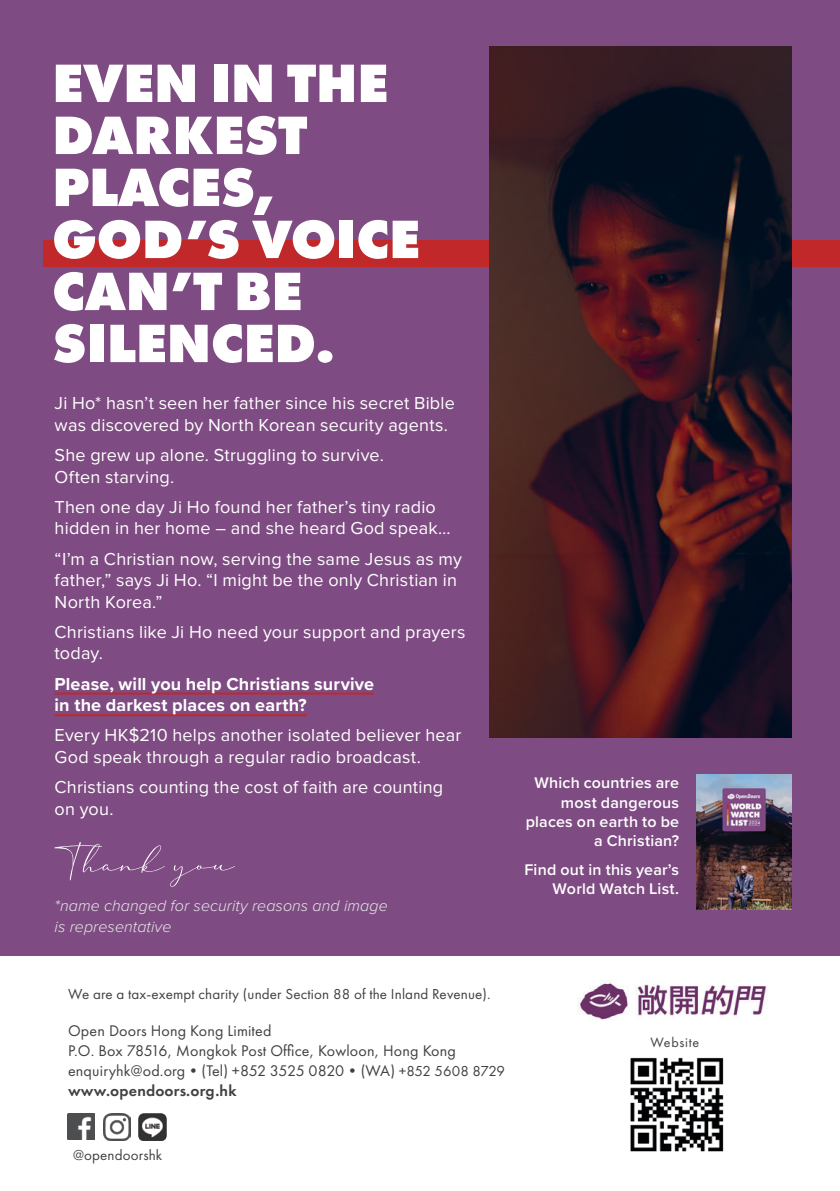
<style>
.page{position:relative;width:840px;height:1191px;background:#fff}
.page>*{position:absolute;margin:0;border:0;box-sizing:border-box;transform-origin:0 0}
.HEADLINE{font:800 56px/52px "Futura PT";letter-spacing:-.01em;color:#fff}
.Body_text{font:52px "Cherolina";color:#fff}
.Body_text-2{font:18px/21.6px "Proxima Nova";letter-spacing:.01em;color:#fff}
.Body_text-3{font:700 18px/21.6px "Proxima Nova";letter-spacing:.01em;color:#fff}
.Contact{font:16px "Futura PT";letter-spacing:.01em;color:#414142}
.WWL_info{font:600 16px/19.2px "Proxima Nova";letter-spacing:.015em;color:#fff;text-align:right}
.Name_changed{font:italic 300 16px/20.8px "Proxima Nova";letter-spacing:.005em;color:#e7e8e8}
.Contact-2{font:600 16px "Futura PT";letter-spacing:.01em;color:#414142}
.Contact-3{font:15px "Futura PT";letter-spacing:.01em;color:#414142}
.t1{font:14px "Futura PT";letter-spacing:.05em;color:#414142}
.s1{font-size:15px}
</style>
<div class="page">
<div style="left:0;top:0;width:839px;height:955px;background:#7e4b82"></div>
<div style="left:43px;top:241px;width:796px;height:26px;background:#c12829"></div>
<img style="left:489px;top:46px;width:302px;height:691px">
<hr style="left:55px;top:692px;width:319px;height:2px;background:#c12829">
<hr style="left:55px;top:714px;width:252px;height:2px;background:#c12829">
<img style="left:630px;top:1057px;width:93px;height:94px">
<img style="left:578px;top:981px;width:189px;height:39px">
<img style="left:68px;top:1113px;width:26px;height:26px">
<img style="left:104px;top:1113px;width:26px;height:27px">
<img style="left:139px;top:1113px;width:27px;height:27px">
<img style="left:696px;top:774px;width:95px;height:135px">
<p class="HEADLINE" style="left:52px;top:56px;width:369px">EVEN IN THE<br>DARKEST<br>PLACES,<br>GOD’S VOICE<br>CAN’T BE<br>SILENCED.</p>
<p class="Body_text-2" style="left:55px;top:393px;width:401px">Ji Ho* hasn’t seen her father since his secret Bible was discovered by North Korean security agents.</p>
<p class="Body_text-2" style="left:55px;top:445px;width:330px">She grew up alone. Struggling to survive.<br>Often starving.</p>
<p class="Body_text-2" style="left:55px;top:497px;width:397px">Then one day Ji Ho found her father’s tiny radio hidden in her home – and she heard God speak…</p>
<p class="Body_text-2" style="left:55px;top:548px;width:409px">“I’m a Christian now, serving the same Jesus as my father,” says Ji Ho. “I might be the only Christian in<br>North Korea.”</p>
<p class="Body_text-2" style="left:55px;top:622px;width:412px">Christians like Ji Ho need your support and prayers today.</p>
<p class="Body_text-3" style="left:55px;top:672px;width:321px">Please, will you help Christians survive in the darkest places on earth?</p>
<p class="Body_text-2" style="left:55px;top:725px;width:408px">Every HK$210 helps another isolated believer hear<br>God speak through a regular radio broadcast.</p>
<p class="Body_text-2" style="left:55px;top:777px;width:390px">Christians counting the cost of faith are counting on you.</p>
<p class="Body_text" style="left:55px;top:837px;width:181px">Thank you</p>
<p class="Name_changed" style="left:55px;top:894px;width:334px">*name changed for security reasons and image is representative</p>
<p class="WWL_info" style="left:525px;top:773px;width:155px">Which countries are most dangerous places on earth to be a Christian?</p>
<p class="WWL_info" style="left:524px;top:859px;width:156px">Find out in this year’s<br>World Watch List.</p>
<p class="Contact-3" style="left:68px;top:985px;width:424px">We are a tax-exempt charity (under Section 88 of the Inland Revenue).</p>
<p class="Contact" style="left:68px;top:1020px;width:205px">Open Doors Hong Kong Limited</p>
<p class="Contact" style="left:68px;top:1040px;width:389px">P.O. Box 78516, Mongkok Post Office, Kowloon, Hong Kong</p>
<p class="Contact" style="left:68px;top:1060px;width:438px">enquiryhk@od.org•(Tel) +852 3525 0820•(WA) <span class="s1">+852 5608 8729</span></p>
<p class="Contact-2" style="left:68px;top:1080px;width:170px">www.opendoors.org.hk</p>
<p class="Contact-3" style="left:73px;top:1146px;width:91px">@opendoorshk</p>
<p class="t1" style="left:650px;top:1033px;width:50px">Website</p>
</div>
